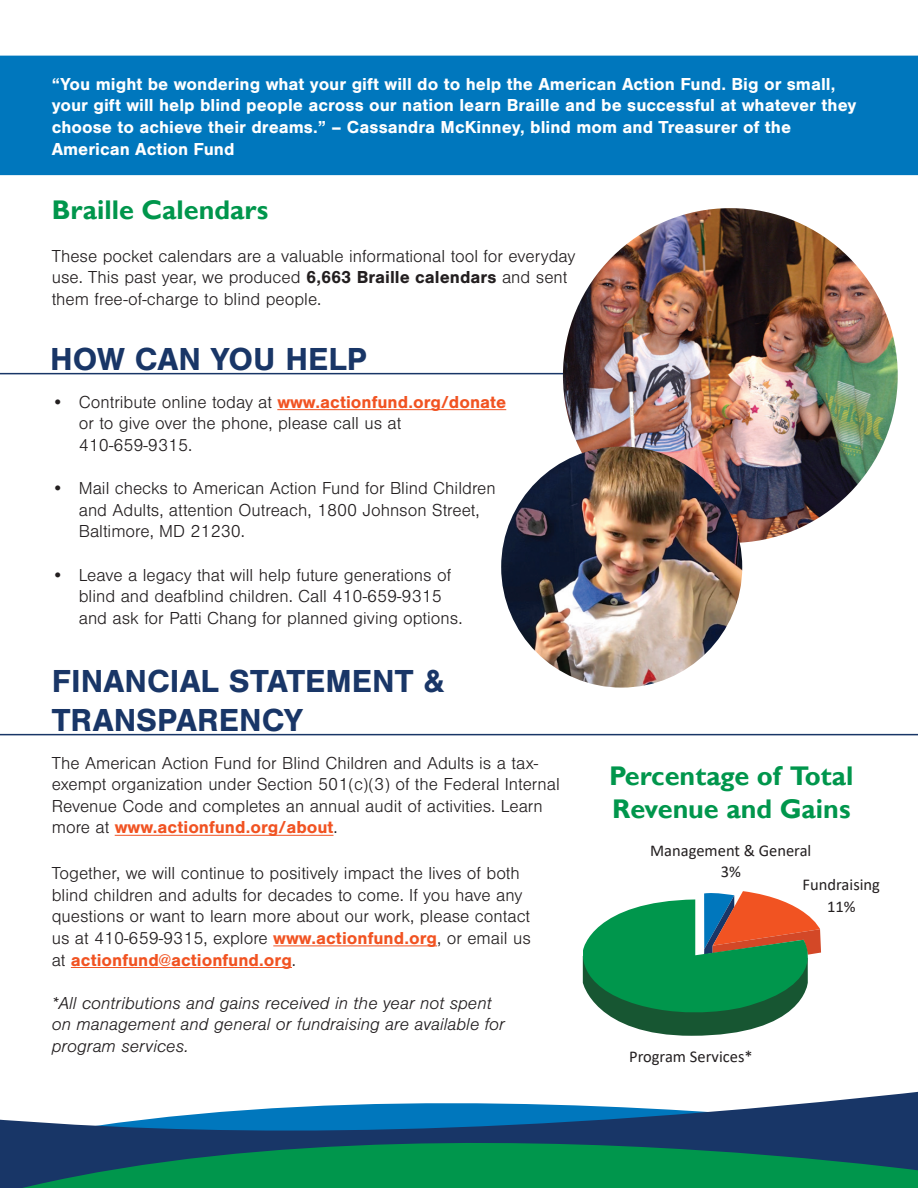
<style>
.page{position:relative;width:918px;height:1188px;background:#fff}
.page>*{position:absolute;margin:0;border:0;box-sizing:border-box;transform-origin:0 0}
.t1{font:700 33px/39.6px "Nimbus San";color:#193667}
.t2{font:700 27px/32.4px "Gill Sans";color:#00964c}
.t3{font:300 18px/21.6px "Nimbus San";color:#231f20}
.t4{font:700 18px/21.6px "Nimbus San";color:#fff}
.t5{font:italic 300 18px/21.6px "Nimbus San";color:#231f20}
.t6{font:16.5px/21.6px "Calibri";color:#231f20;text-align:center}
.s1{font-weight:700}
.s2{font-weight:700;color:#f15322}
</style>
<div class="page">
<div style="left:0;top:56px;width:918px;height:119px;background:#0077bd"></div>
<hr style="left:0;top:373px;width:584px;height:1px;background:#183667">
<hr style="left:0;top:734px;width:918px;height:1px;background:#183667">
<svg style="left:583px;top:891px;width:238px;height:125px"></svg>
<hr style="left:277px;top:409px;width:229px;height:1px;background:#f15322">
<hr style="left:115px;top:835px;width:218px;height:1px;background:#f15322">
<img style="left:563px;top:208px;width:335px;height:335px;border-radius:167px">
<img style="left:501px;top:447px;width:241px;height:241px;border-radius:121px">
<hr style="left:273px;top:946px;width:164px;height:1px;background:#f15322">
<hr style="left:71px;top:967px;width:221px;height:1px;background:#f15322">
<svg style="left:610px;top:1016px;width:173px;height:20px;fill:#175632"></svg>
<svg style="left:0;top:1091px;width:918px;height:97px"></svg>
<p class="t4" style="left:52px;top:73px;width:806px">“You might be wondering what your gift will do to help the American Action Fund. Big or small, your gift will help blind people across our nation learn Braille and be successful at whatever they choose to achieve their dreams.” – Cassandra McKinney, blind mom and Treasurer of the American Action Fund</p>
<h4 class="t2" style="left:52px;top:194px;width:218px">Braille Calendars</h4>
<p class="t3" style="left:52px;top:245px;width:525px">These pocket calendars are a valuable informational tool for everyday use. This past year, we produced <span class="s1">6,663 Braille calendars</span> and sent them free-of-charge to blind people.</p>
<h3 class="t1" style="left:50px;top:339px;width:318px">HOW CAN YOU HELP</h3>
<p class="t3" style="left:79px;top:392px;width:429px;text-indent:-27px">• Contribute online today at <span class="s2">www.actionfund.org/donate </span>or to give over the phone, please call us at<br>410-659-9315.</p>
<p class="t3" style="left:79px;top:478px;width:419px;text-indent:-27px">• Mail checks to American Action Fund for Blind Children and Adults, attention Outreach, 1800 Johnson Street,<br>Baltimore, MD 21230.</p>
<p class="t3" style="left:79px;top:564px;width:385px;text-indent:-27px">• Leave a legacy that will help future generations of blind and deafblind children. Call 410-659-9315 and ask for Patti Chang for planned giving options.</p>
<h3 class="t1" style="left:52px;top:661px;width:394px">FINANCIAL STATEMENT &amp;<br>TRANSPARENCY</h3>
<p class="t3" style="left:52px;top:752px;width:510px">The American Action Fund for Blind Children and Adults is a tax&shy;exempt organization under Section 501(c)(3) of the Federal Internal Revenue Code and completes an annual audit of activities. Learn more at <span class="s2">www.actionfund.org/about</span>.</p>
<p class="t3" style="left:52px;top:863px;width:481px">Together, we will continue to positively impact the lives of both blind children and adults for decades to come. If you have any questions or want to learn more about our work, please contact us at 410-659-9315, explore <span class="s2">www.actionfund.org</span>, or email us at <span class="s2">actionfund@actionfund.org</span>.</p>
<p class="t5" style="left:52px;top:992px;width:455px">*All contributions and gains received in the year not spent on management and general or fundraising are available for program services.</p>
<h4 class="t2" style="left:609px;top:761px;width:246px">Percentage of Total<br>Revenue and Gains</h4>
<p class="t6" style="left:650px;top:839px;width:163px">Management &amp; General<br>3%</p>
<p class="t6" style="left:803px;top:873px;width:79px">Fundraising<br>11%</p>
<p class="t6" style="left:629px;top:1045px;width:125px">Program Services*</p>
</div>
